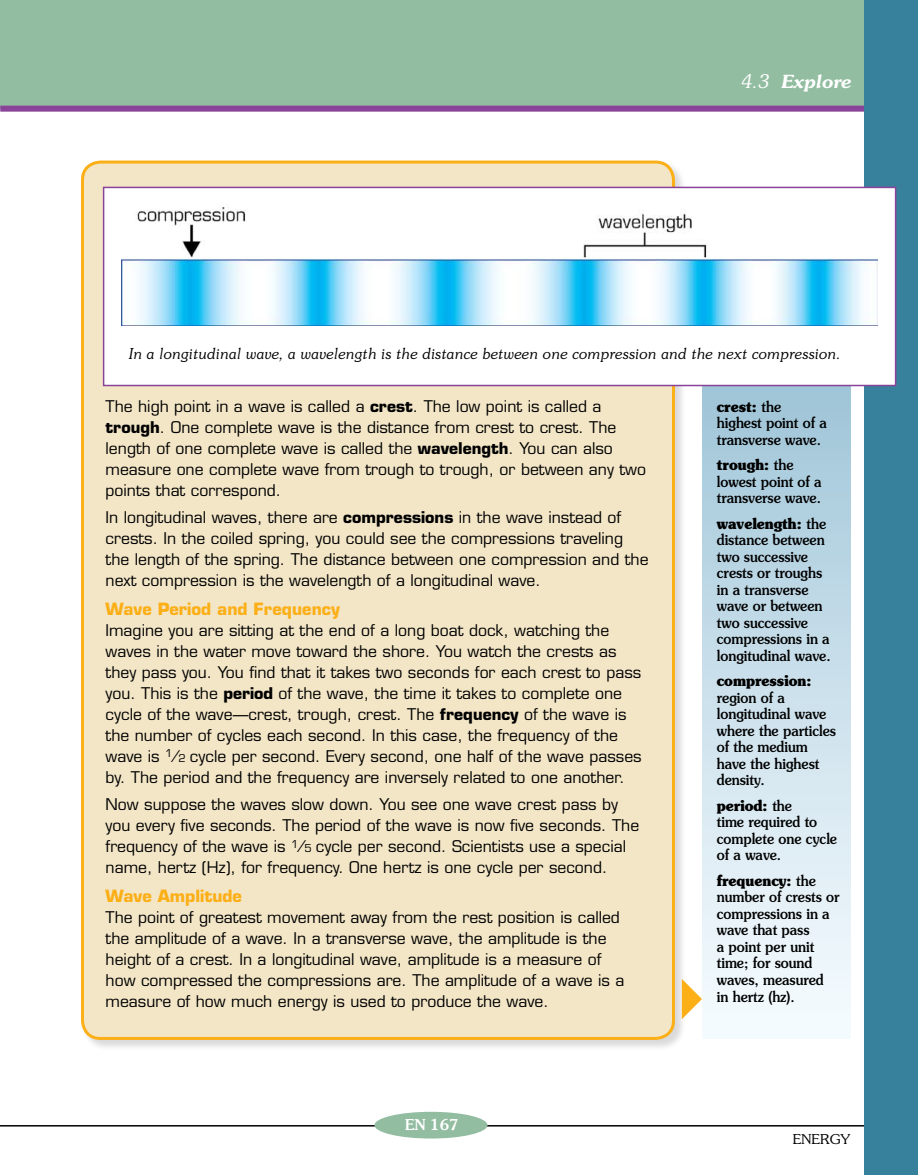
<style>
.page{position:relative;width:918px;height:1175px;background:#fff}
.page>*{position:absolute;margin:0;border:0;box-sizing:border-box;transform-origin:0 0}
.t1{font:italic 600 18px "Souvenir";letter-spacing:-.01em;color:#fff}
.t2{font:700 16.5px "Eurostile";color:#fcaf17}
.t3{font:15.75px/21px "Eurostile";color:#000}
.t4{font:500 15px/16.5px "Souvenir";color:#000;scale:.9 1}
.t5{font:italic 300 15px "Souvenir";color:#000}
.t6{font:700 15px "Souvenir";color:#000;scale:.9 1}
.t7{font:500 15px "Souvenir";color:#fff}
.t8{font:300 13.5px "Souvenir";color:#000;scale:1.05 1}
.s1{font-weight:300;font-size:18.75px}
.s2{font-weight:700}
.s3{font-size:10.5px}
</style>
<div class="page">
<div style="left:702px;top:386px;width:148px;height:652px;background:linear-gradient(to bottom,#a1c6d9,#f8fdff)"></div>
<div style="left:0;top:0;width:918px;height:109px;background:#92bda1"></div>
<div style="left:0;top:106px;width:918px;height:6px;background:#89449a"></div>
<hr style="left:0;top:1125px;width:918px;height:1px;background:#000">
<div style="left:864px;top:0;width:54px;height:1174px;background:#38819d"></div>
<div style="left:374px;top:1111px;width:114px;height:27px;background:#92bda1;border-radius:50%"></div>
<div style="left:80px;top:160px;width:612px;height:908px;background:#000;opacity:.15"></div>
<div style="left:82px;top:162px;width:592px;height:876px;background:#f3e6c7;border-radius:18px"></div>
<div style="left:81px;top:160px;width:594px;height:880px;border:3px solid #fcaf17;border-radius:18px"></div>
<div style="left:104px;top:187px;width:792px;height:198px;background:#fff"></div>
<img style="left:122px;top:207px;width:756px;height:118px">
<div style="left:103px;top:187px;width:793px;height:199px;border:2px solid #89449a"></div>
<svg style="left:682px;top:978px;width:20px;height:41px"></svg>
<p class="t1" style="left:741px;top:70px;width:111px"><span class="s1">4.3</span> Explore</p>
<p class="t5" style="left:129px;top:344px;width:714px">In a longitudinal wave, a wavelength is the distance between one compression and the next compression.</p>
<p class="t3" style="left:106px;top:396px;width:542px">The high point in a wave is called a <span class="s2">crest</span>. The low point is called a <span class="s2">trough</span>. One complete wave is the distance from crest to crest. The length of one complete wave is called the <span class="s2">wavelength</span>. You can also measure one complete wave from trough to trough, or between any two points that correspond.</p>
<p class="t3" style="left:106px;top:507px;width:545px">In longitudinal waves, there are <span class="s2">compressions</span> in the wave instead of crests. In the coiled spring, you could see the compressions traveling the length of the spring. The distance between one compression and the next compression is the wavelength of a longitudinal wave.</p>
<p class="t2" style="left:106px;top:598px;width:236px">Wave Period and Frequency</p>
<p class="t3" style="left:106px;top:620px;width:538px">Imagine you are sitting at the end of a long boat dock, watching the waves in the water move toward the shore. You watch the crests as they pass you. You find that it takes two seconds for each crest to pass you. This is the <span class="s2">period</span> of the wave, the time it takes to complete one cycle of the wave—crest, trough, crest. The <span class="s2">frequency</span> of the wave is the number of cycles each second. In this case, the frequency of the wave is <sup>1</sup>⁄<span class="s3">2</span> cycle per second. Every second, one half of the wave passes by. The period and the frequency are inversely related to one another.</p>
<p class="t3" style="left:106px;top:794px;width:535px">Now suppose the waves slow down. You see one wave crest pass by you every five seconds. The period of the wave is now five seconds. The frequency of the wave is <sup>1</sup>⁄<span class="s3">5</span> cycle per second. Scientists use a special name, hertz (Hz), for frequency. One hertz is one cycle per second.</p>
<p class="t2" style="left:106px;top:885px;width:138px">Wave Amplitude</p>
<p class="t3" style="left:106px;top:906px;width:520px">The point of greatest movement away from the rest position is called the amplitude of a wave. In a transverse wave, the amplitude is the height of a crest. In a longitudinal wave, amplitude is a measure of how compressed the compressions are. The amplitude of a wave is a measure of how much energy is used to produce the wave.</p>
<p class="t7" style="left:405px;top:1116px;width:55px">EN 167</p>
<p class="t4" style="left:717px;top:398px;width:124px"><span class="s2">crest:</span> the highest point of a transverse wave.</p>
<p class="t4" style="left:717px;top:456px;width:118px"><span class="s2">trough:</span> the lowest point of a transverse wave.</p>
<p class="t4" style="left:717px;top:515px;width:128px"><span class="s2">wavelength:</span> the distance between two successive crests or troughs in a transverse wave or between two successive compressions in a longitudinal wave.</p>
<p class="t6" style="left:717px;top:671px;width:106px">compression:</p>
<p class="t4" style="left:717px;top:689px;width:134px">region of a longitudinal wave where the particles of the medium have the highest density.</p>
<p class="t4" style="left:717px;top:797px;width:135px"><span class="s2">period:</span> the<br>time required to complete one cycle of a wave.</p>
<p class="t4" style="left:717px;top:872px;width:138px"><span class="s2">frequency:</span> the number of crests or compressions in a wave that pass<br>a point per unit time; for sound waves, measured<br>in hertz (hz).</p>
<p class="t8" style="left:793px;top:1131px;width:57px">ENERGY</p>
</div>
